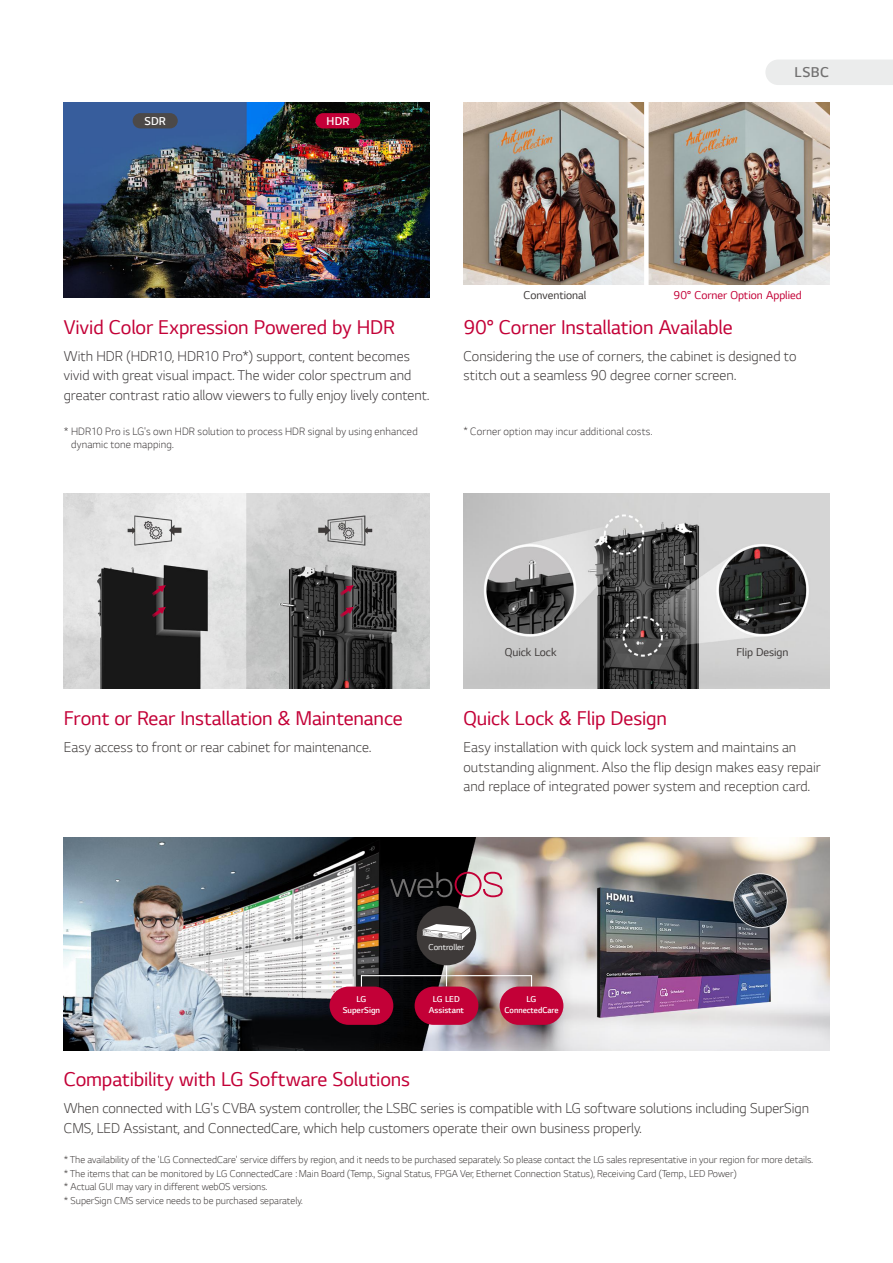
<style>
.page{position:relative;width:893px;height:1263px;background:#fff}
.page>*{position:absolute;margin:0;border:0;box-sizing:border-box;transform-origin:0 0}
.t1{font:21px "LG Smart";letter-spacing:-.005em;color:#c30037}
.t2{font:300 15px/19.5px "LG Smart";color:#3e3a39}
.t3{font:300 15px/19.5px "LG Smart";color:#3d393a}
.t4{font:300 15px "LG Smart";color:#727171}
.t5{font:12px "LG Smart";color:#3e3a39}
.t6{font:12px "LG Smart";color:#c30037}
.t7{font:300 12px "LG Smart";letter-spacing:.01em;color:#fff}
.t8{font:300 11.25px/13.5px "LG Smart";letter-spacing:.01em;color:#3d393a}
.t9{font:300 10.5px/13.5px "LG Smart";color:#3e3a39}
.t10{font:300 9px/10.5px "LG Smart";color:#fff;text-align:center}
.t11{font:9px "LG Smart";color:#fff}
.s1{font-size:10.5px;color:#3e3a39}
</style>
<div class="page">
<div style="left:765px;top:60px;width:128px;height:25px;background:#ebecec"></div>
<img style="left:463px;top:493px;width:366px;height:196px">
<img style="left:64px;top:838px;width:765px;height:212px">
<svg style="left:351px;top:966px;width:190px;height:30px;background:#594e4b"></svg>
<div style="left:361px;top:975px;width:171px;height:13px;border:1px solid #fff"></div>
<div style="left:330px;top:986px;width:63px;height:39px;background:#c30037;border-radius:19px"></div>
<div style="left:500px;top:986px;width:63px;height:39px;background:#c30037;border-radius:19px"></div>
<svg style="left:436px;top:963px;width:20px;height:23px"></svg>
<hr style="left:446px;top:952px;width:1px;height:34px;background:#fff">
<div style="left:417px;top:906px;width:59px;height:59px;background:#3e3a39;border-radius:50%"></div>
<svg style="left:423px;top:924px;width:47px;height:16px"></svg>
<div style="left:415px;top:986px;width:63px;height:39px;background:#c30037;border-radius:19px"></div>
<svg style="left:390px;top:872px;width:113px;height:25px;background:#5f4d51"></svg>
<img style="left:64px;top:102px;width:365px;height:196px">
<div style="left:315px;top:113px;width:46px;height:15px;background:#c30037;border-radius:8px"></div>
<div style="left:133px;top:113px;width:45px;height:15px;background:#4c4948;border-radius:8px"></div>
<img style="left:649px;top:102px;width:180px;height:183px">
<img style="left:463px;top:102px;width:181px;height:183px">
<img style="left:64px;top:493px;width:365px;height:196px">
<svg style="left:152px;top:585px;width:14px;height:11px"></svg>
<svg style="left:340px;top:585px;width:14px;height:11px"></svg>
<svg style="left:152px;top:607px;width:14px;height:10px"></svg>
<svg style="left:340px;top:607px;width:14px;height:10px"></svg>
<p class="t7" style="left:144px;top:113px;width:23px">SDR</p>
<p class="t7" style="left:327px;top:113px;width:25px">HDR</p>
<p class="t4" style="left:795px;top:62px;width:36px">LSBC</p>
<h1 class="t1" style="left:64px;top:313px;width:333px">Vivid Color Expression Powered by HDR</h1>
<p class="t3" style="left:64px;top:345px;width:367px">With HDR (HDR10, HDR10 Pro*) support, content becomes vivid with great visual impact. The wider color spectrum and greater contrast ratio allow viewers to fully enjoy lively content.</p>
<p class="t8" style="left:71px;top:424px;width:348px;text-indent:-7px">* HDR10 Pro is LG's own HDR solution to process HDR signal by using enhanced dynamic tone mapping.</p>
<p class="t5" style="left:524px;top:287px;width:64px">Conventional</p>
<p class="t6" style="left:674px;top:287px;width:130px">90° Corner Option Applied</p>
<h1 class="t1" style="left:463px;top:313px;width:271px">90° Corner Installation Available</h1>
<p class="t2" style="left:463px;top:345px;width:334px">Considering the use of corners, the cabinet is designed to stitch out a seamless 90 degree corner screen.</p>
<p class="t8" style="left:463px;top:424px;width:190px"><span class="s1">*</span> Corner option may incur additional costs.</p>
<h1 class="t1" style="left:64px;top:704px;width:340px">Front or Rear Installation &amp; Maintenance</h1>
<p class="t2" style="left:64px;top:737px;width:309px">Easy access to front or rear cabinet for maintenance.</p>
<p class="t5" style="left:505px;top:644px;width:53px">Quick Lock</p>
<p class="t5" style="left:736px;top:644px;width:54px">Flip Design</p>
<h1 class="t1" style="left:463px;top:704px;width:205px">Quick Lock &amp; Flip Design</h1>
<p class="t2" style="left:463px;top:737px;width:359px">Easy installation with quick lock system and maintains an outstanding alignment. Also the flip design makes easy repair and replace of integrated power system and reception card.</p>
<p class="t11" style="left:428px;top:941px;width:38px">Controller</p>
<p class="t10" style="left:343px;top:994px;width:39px">LG<br>SuperSign</p>
<p class="t10" style="left:504px;top:994px;width:56px">LG<br>ConnectedCare</p>
<p class="t10" style="left:429px;top:994px;width:37px">LG LED<br>Assistant</p>
<h1 class="t1" style="left:64px;top:1066px;width:348px">Compatibility with LG Software Solutions</h1>
<p class="t2" style="left:64px;top:1098px;width:747px">When connected with LG's CVBA system controller, the LSBC series is compatible with LG software solutions including SuperSign<br>CMS, LED Assistant, and ConnectedCare, which help customers operate their own business properly.</p>
<p class="t9" style="left:64px;top:1152px;width:751px">* The availability of the 'LG ConnectedCare' service differs by region, and it needs to be purchased separately. So please contact the LG sales representative in your region for more details. * The items that can be monitored by LG ConnectedCare : Main Board (Temp., Signal Status, FPGA Ver, Ethernet Connection Status), Receiving Card (Temp., LED Power)<br>* Actual GUI may vary in different webOS versions.<br>* SuperSign CMS service needs to be purchased separately.</p>
</div>
